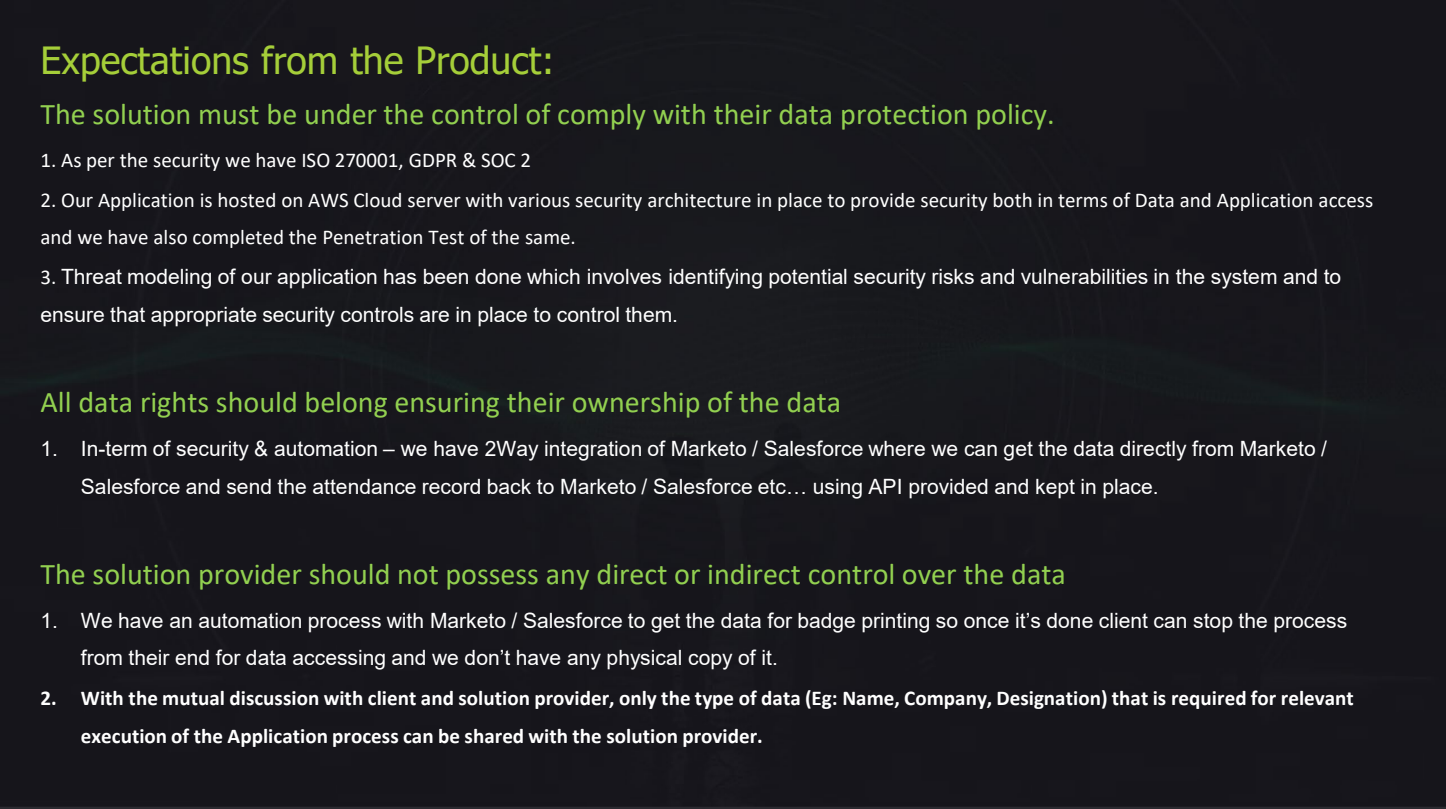
<style>
.page{position:relative;width:1446px;height:809px;background:#fff}
.page>*{position:absolute;margin:0;border:0;box-sizing:border-box;transform-origin:0 0}
.t1{font:37.5px "Tahoma";color:#a5ce39}
.t2{font:30px "Calibri";color:#92d050}
.t3{font:21px/37.8px "Arial";color:#fff}
.t4{font:21px/37.8px "Calibri";color:#fff}
.t5{font:700 21px/37.8px "Calibri";color:#fff}
.s1{font-family:"Calibri"}
</style>
<div class="page">
<div style="left:0;top:0;width:1446px;height:808px;background:#17161c"></div>
<p class="t1" style="left:40px;top:35px;width:516px">Expectations from the Product:</p>
<p class="t2" style="left:40px;top:93px;width:1016px">The solution must be under the control of comply with their data protection policy.</p>
<p class="t4" style="left:40px;top:141px;width:492px">1. As per the security we have ISO 270001, GDPR &amp; SOC 2</p>
<p class="t4" style="left:40px;top:180px;width:1334px">2. Our Application is hosted on AWS Cloud server with various security architecture in place to provide security both in terms of Data and Application access and we have also completed the Penetration Test of the same.</p>
<p class="t3" style="left:40px;top:257px;width:1302px"><span class="s1">3.</span> Threat modeling of our application has been done which involves identifying potential security risks and vulnerabilities in the system and to ensure that appropriate security controls are in place to control them.</p>
<p class="t2" style="left:40px;top:381px;width:802px">All data rights should belong ensuring their ownership of the data</p>
<p class="t3" style="left:81px;top:429px;width:1248px;text-indent:-40px">1. In-term of security &amp; automation – we have 2Way integration of Marketo / Salesforce where we can get the data directly from Marketo /<br>Salesforce and send the attendance record back to Marketo / Salesforce etc… using API provided and kept in place.</p>
<p class="t2" style="left:40px;top:553px;width:1027px">The solution provider should not possess any direct or indirect control over the data</p>
<p class="t3" style="left:81px;top:601px;width:1268px;text-indent:-40px">1. We have an automation process with Marketo / Salesforce to get the data for badge printing so once it’s done client can stop the process from their end for data accessing and we don’t have any physical copy of it.</p>
<p class="t5" style="left:81px;top:678px;width:1274px;text-indent:-40px">2. With the mutual discussion with client and solution provider, only the type of data (Eg: Name, Company, Designation) that is required for relevant execution of the Application process can be shared with the solution provider.</p>
</div>
